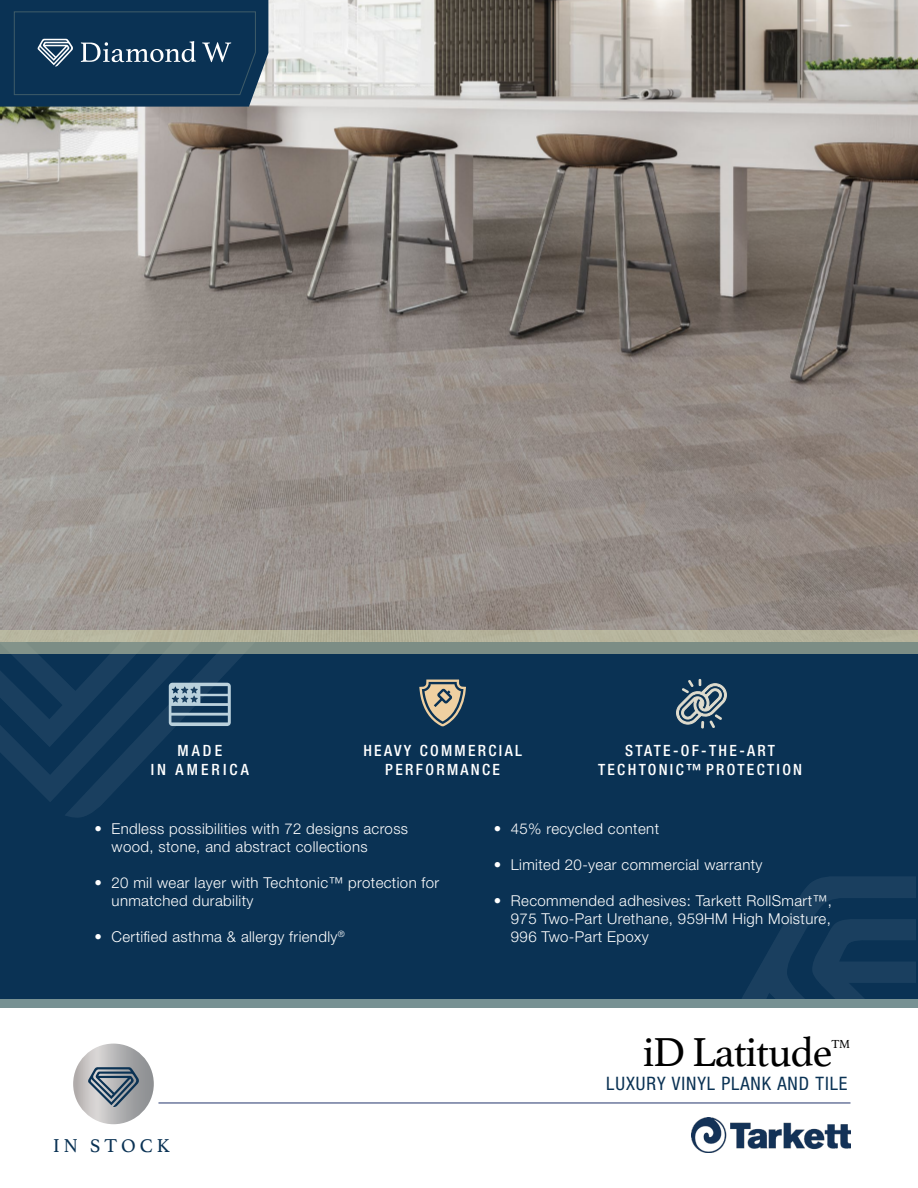
<style>
.page{position:relative;width:918px;height:1188px;background:#fff}
.page>*{position:absolute;margin:0;border:0;box-sizing:border-box;transform-origin:0 0}
.t1{font:42.45px "Athelas";letter-spacing:-.025em;color:#000}
.t2{font:19.65px "Athelas";letter-spacing:.2em;color:#0a3254}
.t3{font:condensed 18.6px "Helvetica Neue LT Std";letter-spacing:.05em;color:#0a3254}
.t4{font:500 condensed 15.6px/19.5px "Helvetica Neue LT Std";letter-spacing:.15em;color:#fff;text-align:center}
.t5{font:500 condensed 15.6px/19.5px "Helvetica Neue LT Std";letter-spacing:.2em;color:#fff;text-align:center}
.t6{font:300 15px/18px "Helvetica Neue LT Std";letter-spacing:.025em;color:#fff}
.t7{font:12.3px "Athelas";color:#000}
</style>
<div class="page">
<img style="left:0;top:0;width:917px;height:630px">
<hr style="left:158px;top:1102px;width:692px;height:1px;background:#22346b">
<svg style="left:0;top:0;width:268px;height:107px;background:#183e5d"></svg>
<svg style="left:73px;top:1044px;width:81px;height:80px;background:#b3b2b3"></svg>
<svg style="left:88px;top:1067px;width:51px;height:40px;background:#7e8b97"></svg>
<img style="left:691px;top:1118px;width:159px;height:35px">
<div style="left:0;top:643px;width:918px;height:360px;background:#0a3254"></div>
<svg style="left:737px;top:877px;width:178px;height:123px"></svg>
<svg style="left:0;top:653px;width:268px;height:165px"></svg>
<div style="left:0;top:1000px;width:918px;height:8px;background:#779193"></div>
<svg style="left:0;top:630px;width:918px;height:23px;background:#9aa190"></svg>
<svg style="left:419px;top:680px;width:47px;height:46px"></svg>
<svg style="left:169px;top:683px;width:62px;height:43px"></svg>
<svg style="left:676px;top:679px;width:51px;height:50px"></svg>
<p class="t5" style="left:151px;top:740px;width:100px">MADE<br>IN AMERICA</p>
<p class="t4" style="left:363px;top:740px;width:160px">HEAVY COMMERCIAL<br>PERFORMANCE</p>
<p class="t4" style="left:598px;top:740px;width:206px">STATE-OF-THE-ART<br>TECHTONIC™ PROTECTION</p>
<p class="t6" style="left:112px;top:819px;width:298px;text-indent:-17px">• Endless possibilities with 72 designs across wood, stone, and abstract collections</p>
<p class="t6" style="left:112px;top:873px;width:329px;text-indent:-17px">• 20 mil wear layer with Techtonic™ protection for unmatched durability</p>
<p class="t6" style="left:95px;top:927px;width:252px">• Certified asthma &amp; allergy friendly<sup>®</sup></p>
<h2 class="t2" style="left:53px;top:1130px;width:118px">IN STOCK</h2>
<p class="t6" style="left:494px;top:819px;width:167px">• 45% recycled content</p>
<p class="t6" style="left:494px;top:855px;width:270px">• Limited 20-year commercial warranty</p>
<p class="t6" style="left:511px;top:891px;width:323px;text-align:justify;text-indent:-17px">• Recommended adhesives: Tarkett RollSmart™, 975 Two-Part Urethane, 959HM High Moisture, 996 Two-Part Epoxy</p>
<h1 class="t1" style="left:643px;top:1018px;width:191px">iD Latitude</h1>
<p class="t7" style="left:832px;top:1034px;width:20px">TM</p>
<p class="t3" style="left:606px;top:1073px;width:243px">LUXURY VINYL PLANK AND TILE</p>
</div>
